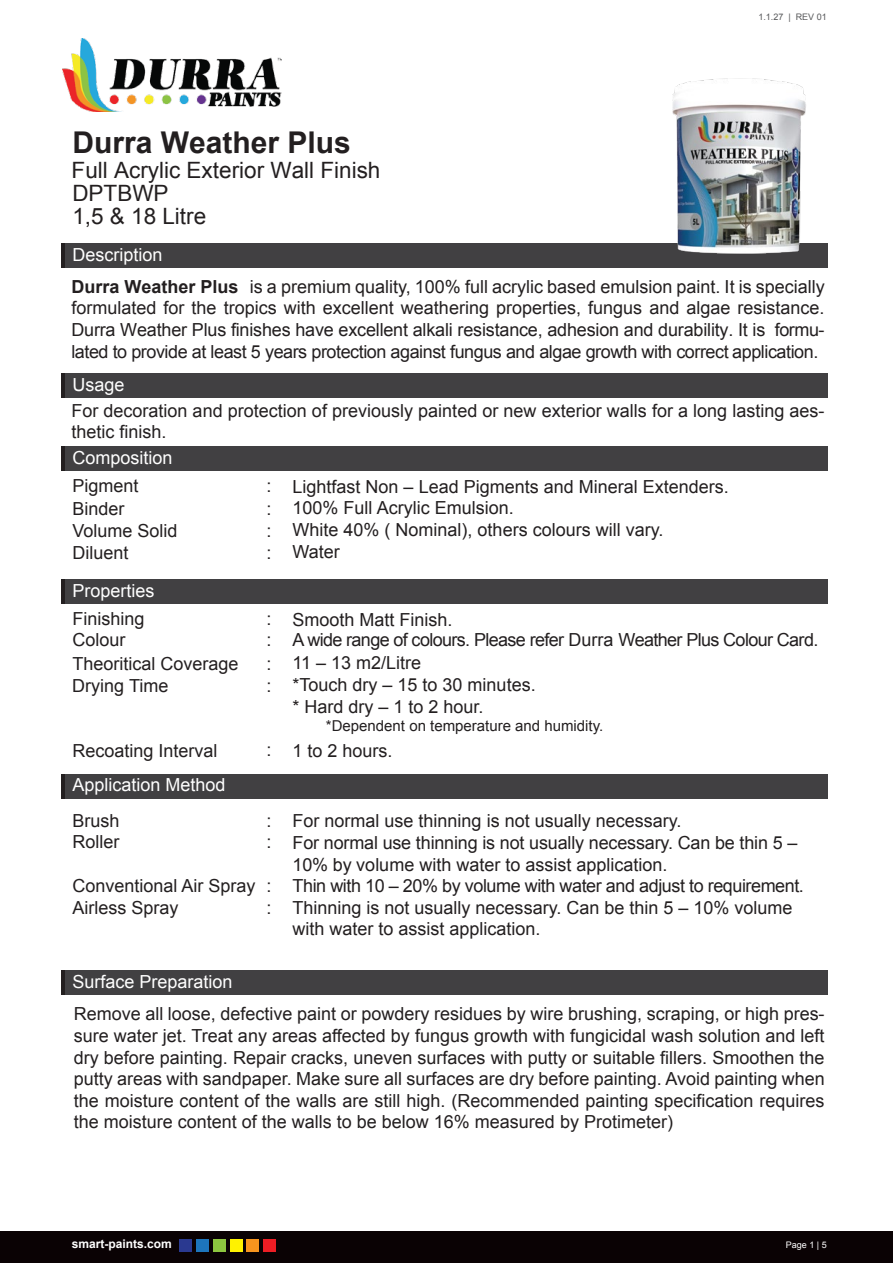
<style>
.page{position:relative;width:893px;height:1263px;background:#fff}
.page>*{position:absolute;margin:0;border:0;box-sizing:border-box;transform-origin:0 0}
.t1{font:700 30px "Arial";color:#231f20}
.t2{font:22.5px/46.7px "Arial";color:#231f20}
.t3{font:18px/21.6px "Arial";color:#231f20}
.t4{font:18px "Arial";color:#fff}
.t5{font:18px "Arial";letter-spacing:-.035em;color:#231f20}
.t6{font:15px "Arial";color:#231f20}
.t7{font:700 12px "Arial";color:#fff}
.t8{font:9px "Arial";color:#58595b}
.t9{font:9px "Arial";color:#fff}
.s1{font-weight:700}
</style>
<div class="page">
<div style="left:61px;top:447px;width:767px;height:24px;background:#414042"></div>
<div style="left:61px;top:244px;width:767px;height:24px;background:#414042"></div>
<hr style="left:61px;top:244px;width:4px;height:24px;background:#231f20">
<hr style="left:61px;top:447px;width:4px;height:24px;background:#231f20">
<div style="left:0;top:1231px;width:893px;height:32px;background:#0a0204"></div>
<div style="left:179px;top:1239px;width:13px;height:12px;background:#2a3990"></div>
<div style="left:196px;top:1239px;width:13px;height:12px;background:#1d75bc"></div>
<div style="left:213px;top:1239px;width:13px;height:12px;background:#8dc63f"></div>
<div style="left:230px;top:1239px;width:12px;height:12px;background:#fff200"></div>
<div style="left:246px;top:1239px;width:13px;height:12px;background:#f7941e"></div>
<div style="left:263px;top:1239px;width:13px;height:12px;background:#ed1d24"></div>
<div style="left:61px;top:374px;width:767px;height:24px;background:#414042"></div>
<hr style="left:61px;top:374px;width:4px;height:24px;background:#231f20">
<div style="left:61px;top:970px;width:767px;height:24px;background:#414042"></div>
<hr style="left:61px;top:970px;width:4px;height:24px;background:#231f20">
<div style="left:61px;top:580px;width:767px;height:24px;background:#414042"></div>
<hr style="left:61px;top:580px;width:4px;height:24px;background:#231f20">
<div style="left:61px;top:774px;width:767px;height:24px;background:#414042"></div>
<hr style="left:61px;top:774px;width:4px;height:24px;background:#231f20">
<img style="left:63px;top:39px;width:219px;height:72px">
<img style="left:660px;top:78px;width:159px;height:176px">
<h1 class="t1" style="left:72px;top:122px;width:280px">Durra Weather Plus</h1>
<p class="t2" style="left:72px;top:170px;width:98px">DPTBWP</p>
<p class="t2" style="left:72px;top:147px;width:310px">Full Acrylic Exterior Wall Finish<br>1,5 &amp; 18 Litre</p>
<p class="t4" style="left:72px;top:243px;width:92px">Description</p>
<p class="t8" style="left:758px;top:11px;width:70px">1.1.27 | REV 01</p>
<p class="t3" style="left:71px;top:276px;width:755px;text-align:justify"><span class="s1">Durra Weather Plus</span> is a premium quality, 100% full acrylic based emulsion paint. It is specially formulated for the tropics with excellent weathering properties, fungus and algae resistance.<br>Durra Weather Plus finishes have excellent alkali resistance, adhesion and durability. It is formu&shy;lated to provide at least 5 years protection against fungus and algae growth with correct application.</p>
<p class="t4" style="left:72px;top:373px;width:54px">Usage</p>
<p class="t3" style="left:71px;top:400px;width:755px">For decoration and protection of previously painted or new exterior walls for a long lasting aes&shy;thetic finish.</p>
<p class="t4" style="left:72px;top:446px;width:102px">Composition</p>
<p class="t3" style="left:72px;top:475px;width:68px">Pigment</p>
<p class="t3" style="left:267px;top:475px;width:7px">:</p>
<p class="t3" style="left:72px;top:498px;width:54px">Binder</p>
<p class="t3" style="left:267px;top:498px;width:7px">:</p>
<p class="t3" style="left:293px;top:476px;width:438px">Lightfast Non – Lead Pigments and Mineral Extenders.<br>100% Full Acrylic Emulsion.</p>
<p class="t3" style="left:72px;top:520px;width:107px">Volume Solid</p>
<p class="t3" style="left:267px;top:519px;width:398px">: White 40% ( Nominal), others colours will vary.</p>
<p class="t3" style="left:72px;top:542px;width:58px">Diluent</p>
<p class="t3" style="left:267px;top:541px;width:75px">: Water</p>
<p class="t4" style="left:72px;top:579px;width:84px">Properties</p>
<p class="t3" style="left:72px;top:608px;width:74px">Finishing</p>
<p class="t3" style="left:267px;top:608px;width:7px">:</p>
<p class="t3" style="left:293px;top:609px;width:162px">Smooth Matt Finish.</p>
<p class="t3" style="left:72px;top:629px;width:55px">Colour</p>
<p class="t5" style="left:267px;top:628px;width:553px">: A wide range of colours. Please refer Durra Weather Plus Colour Card.</p>
<p class="t3" style="left:72px;top:652px;width:168px">Theoritical Coverage</p>
<p class="t3" style="left:267px;top:652px;width:156px">: 11 – 13 m2/Litre</p>
<p class="t3" style="left:72px;top:675px;width:98px">Drying Time</p>
<p class="t3" style="left:293px;top:674px;width:245px;text-indent:-26px">: *Touch dry – 15 to 30 minutes. * Hard dry – 1 to 2 hour.</p>
<p class="t6" style="left:326px;top:716px;width:279px">*Dependent on temperature and humidity.</p>
<p class="t3" style="left:72px;top:740px;width:147px">Recoating Interval</p>
<p class="t3" style="left:267px;top:739px;width:128px">: 1 to 2 hours.</p>
<p class="t4" style="left:72px;top:773px;width:155px">Application Method</p>
<p class="t3" style="left:72px;top:810px;width:49px;line-height:21px">Brush<br>Roller</p>
<p class="t3" style="left:72px;top:875px;width:185px">Conventional Air Spray<br>Airless Spray</p>
<p class="t3" style="left:267px;top:810px;width:7px;line-height:21px">: :</p>
<p class="t3" style="left:267px;top:875px;width:7px">: :</p>
<p class="t3" style="left:292px;top:810px;width:513px">For normal use thinning is not usually necessary.<br>For normal use thinning is not usually necessary. Can be thin 5 – 10% by volume with water to assist application.<br>Thin with 10 – 20% by volume with water and adjust to requirement.<br>Thinning is not usually necessary. Can be thin 5 – 10% volume with water to assist application.</p>
<p class="t4" style="left:72px;top:969px;width:162px">Surface Preparation</p>
<p class="t3" style="left:74px;top:1003px;width:753px;text-align:justify">Remove all loose, defective paint or powdery residues by wire brushing, scraping, or high pres&shy;sure water jet. Treat any areas affected by fungus growth with fungicidal wash solution and left dry before painting. Repair cracks, uneven surfaces with putty or suitable fillers. Smoothen the putty areas with sandpaper. Make sure all surfaces are dry before painting. Avoid painting when the moisture content of the walls are still high. (Recommended painting specification requires the moisture content of the walls to be below 16% measured by Protimeter)</p>
<p class="t7" style="left:72px;top:1236px;width:102px">smart-paints.com</p>
<p class="t9" style="left:786px;top:1239px;width:42px">Page 1 | 5</p>
</div>
